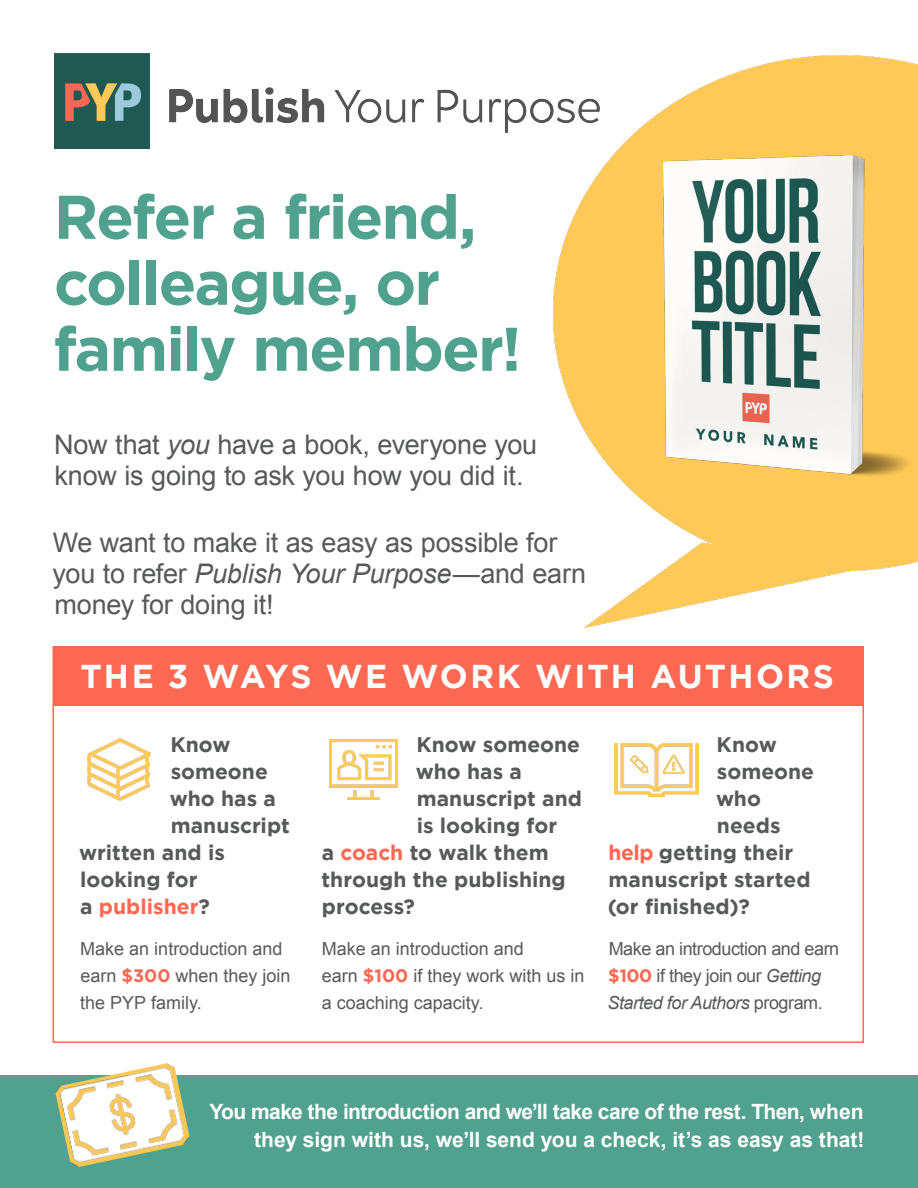
<style>
.page{position:relative;width:918px;height:1188px;background:#fff}
.page>*{position:absolute;margin:0;border:0;box-sizing:border-box;transform-origin:0 0}
.t1{font:700 61.5px/66px "Gotham";letter-spacing:-.03em;color:#50a18e}
.t2{font:700 33px "Gotham";letter-spacing:.065em;color:#fff}
.Body{font:27px/31px "Arial";letter-spacing:-.01em;color:#58595b}
.Body_bullet{font:700 21px "Gotham";color:#58595b}
.Body-2{font:700 21px/27.6px "Arial";letter-spacing:-.02em;color:#fff;text-align:right}
.Body_bullet-2{font:700 21px "Gotham";color:#fc6852}
.Body_2{font:18px/27px "Arial";color:#58595b}
.Body_bullet-3{font:18px/27px "Arial";letter-spacing:-.025em;color:#58595b}
.s1{font-style:italic}
.s2{color:#58595b}
.s3{font-family:"Gotham";font-weight:700;color:#fc6852}
.s4{color:#fc6852}
</style>
<div class="page">
<div style="left:0;top:1076px;width:918px;height:112px;background:#50a18e"></div>
<img style="left:585px;top:55px;width:333px;height:572px">
<img style="left:54px;top:54px;width:545px;height:94px">
<div style="left:54px;top:646px;width:810px;height:60px;background:#fc6852"></div>
<img style="left:88px;top:738px;width:62px;height:63px">
<img style="left:329px;top:740px;width:69px;height:59px">
<img style="left:614px;top:743px;width:84px;height:54px">
<img style="left:54px;top:1063px;width:137px;height:105px">
<img style="left:498px;top:128px;width:420px;height:375px">
<h1 class="t1" style="left:53px;top:182px;width:470px">Refer a friend, colleague, or family member!</h1>
<p class="Body" style="left:54px;top:429px;width:485px">Now that <span class="s1">you</span> have a book, everyone you know is going to ask you how you did it.</p>
<p class="Body" style="left:53px;top:527px;width:535px">We want to make it as easy as possible for you to refer <span class="s1">Publish Your Purpose</span>—and earn money for doing it!</p>
<h2 class="t2" style="left:81px;top:658px;width:755px">THE 3 WAYS WE WORK WITH AUTHORS</h2>
<p class="Body_bullet" style="left:170px;top:733px;width:62px">Know</p>
<p class="Body_bullet" style="left:171px;top:760px;width:99px">someone</p>
<p class="Body_bullet" style="left:170px;top:787px;width:108px">who has a</p>
<p class="Body_bullet" style="left:171px;top:814px;width:121px">manuscript</p>
<p class="Body_bullet" style="left:79px;top:841px;width:147px">written and is</p>
<p class="Body_bullet" style="left:80px;top:868px;width:119px">looking for</p>
<p class="Body_bullet-2" style="left:80px;top:895px;width:131px"><span class="s2">a</span> publisher<span class="s2">?</span></p>
<p class="Body_2" style="left:80px;top:935px;width:212px">Make an introduction and earn <span class="s3">$300</span> when they join the PYP family.</p>
<p class="Body_bullet" style="left:416px;top:733px;width:165px">Know someone</p>
<p class="Body_bullet" style="left:416px;top:760px;width:108px">who has a</p>
<p class="Body_bullet" style="left:417px;top:787px;width:167px">manuscript and</p>
<p class="Body_bullet" style="left:417px;top:814px;width:142px">is looking for</p>
<p class="Body_bullet" style="left:322px;top:841px;width:229px">a <span class="s4">coach</span> to walk them</p>
<p class="Body_bullet" style="left:321px;top:868px;width:246px">through the publishing</p>
<p class="Body_bullet" style="left:322px;top:895px;width:95px">process?</p>
<p class="Body_2" style="left:322px;top:935px;width:264px">Make an introduction and<br>earn <span class="s3">$100</span> if they work with us in a coaching capacity.</p>
<p class="Body_bullet" style="left:717px;top:733px;width:62px">Know</p>
<p class="Body_bullet" style="left:717px;top:760px;width:99px">someone</p>
<p class="Body_bullet" style="left:716px;top:787px;width:47px">who</p>
<p class="Body_bullet" style="left:717px;top:814px;width:65px">needs</p>
<p class="Body_bullet" style="left:609px;top:841px;width:186px"><span class="s4">help</span> getting their</p>
<p class="Body_bullet" style="left:609px;top:868px;width:203px">manuscript started</p>
<p class="Body_bullet" style="left:608px;top:895px;width:143px">(or finished)?</p>
<p class="Body_bullet-3" style="left:608px;top:935px;width:233px">Make an introduction and earn <span class="s3">$100</span> if they join our <span class="s1">Getting<br>Started for Authors</span> program.</p>
<p class="Body-2" style="left:209px;top:1099px;width:657px">You make the introduction and we’ll take care of the rest. Then, when they sign with us, we’ll send you a check, it’s as easy as that!</p>
</div>
